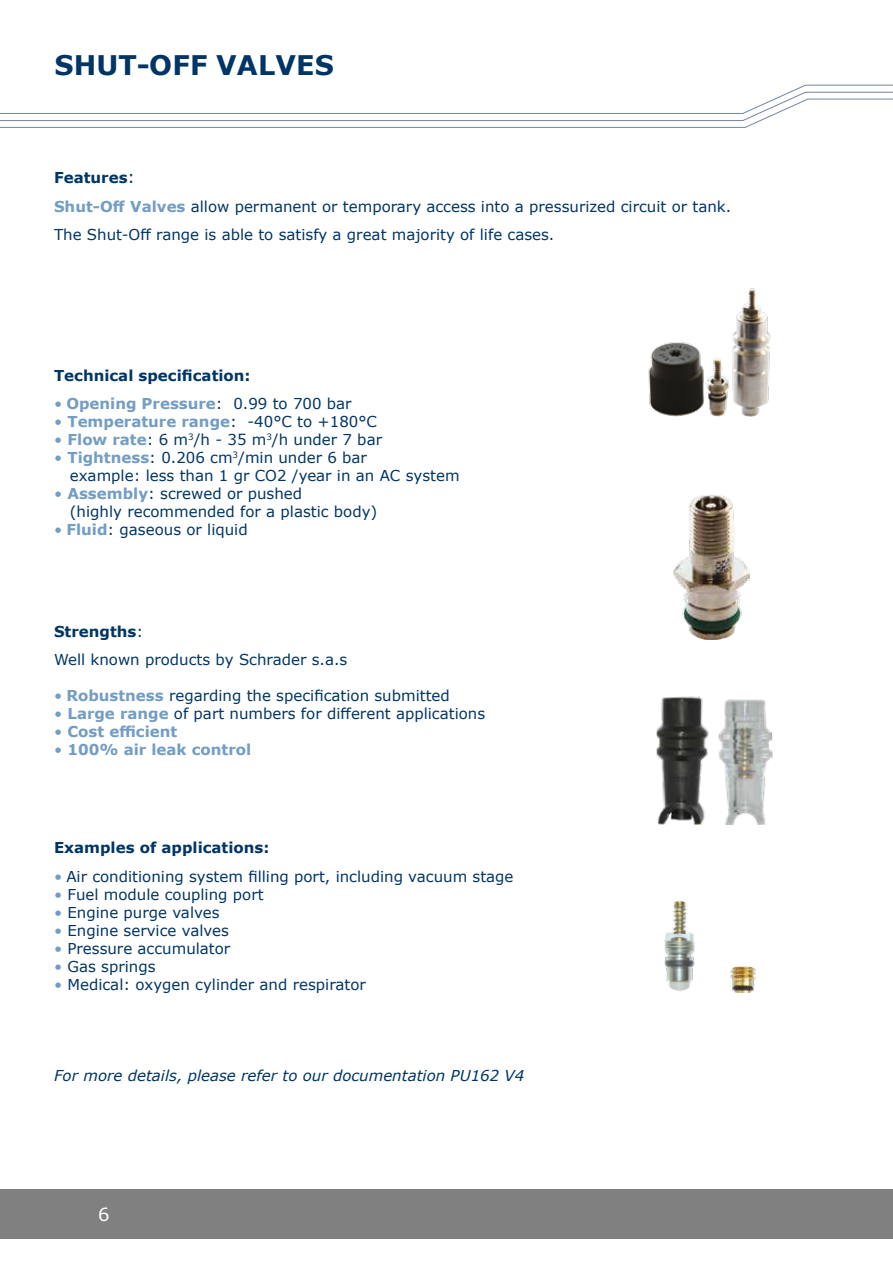
<style>
.page{position:relative;width:893px;height:1263px;background:#fff}
.page>*{position:absolute;margin:0;border:0;box-sizing:border-box;transform-origin:0 0}
.t1{font:700 27px "Verdana";letter-spacing:.005em;color:#003565}
.t2{font:18px "Verdana";color:#fff}
.t3{font:15px/28.8px "Verdana";color:#003565}
.t4{font:700 15px "Verdana";color:#739dc3}
.t5{font:italic 15px "Verdana";color:#003565}
.t6{font:700 15px "Verdana";color:#003565}
.s1{font-weight:700}
.s2{font-size:16.5px}
.s3{font-weight:700;color:#739dc3}
.s4{font-weight:400}
.s5{font-weight:400;color:#003565}
.s6{color:#739dc3}
</style>
<div class="page">
<svg style="left:0;top:85px;width:893px;height:43px"></svg>
<div style="left:0;top:1189px;width:893px;height:49px;background:#808080"></div>
<img style="left:664px;top:900px;width:31px;height:91px;border-radius:16px">
<div style="left:663px;top:900px;width:33px;height:92px;border:1px solid #fff;border-radius:16px"></div>
<img style="left:656px;top:697px;width:117px;height:127px">
<div style="left:625px;top:695px;width:177px;height:131px;border:1px solid #fff;border-radius:18px"></div>
<img style="left:673px;top:495px;width:76px;height:144px">
<img style="left:730px;top:966px;width:26px;height:27px">
<img style="left:648px;top:288px;width:123px;height:129px">
<div style="left:625px;top:270px;width:177px;height:151px;border:1px solid #fff;border-radius:18px"></div>
<h1 class="t1" style="left:54px;top:46px;width:281px">SHUT-OFF VALVES</h1>
<p class="t3" style="left:54px;top:163px;width:679px"><span class="s1">Features</span><span class="s2">:<br></span><span class="s3">Shut-Off Valves</span> allow permanent or temporary access into a pressurized circuit or tank.<br>The Shut-Off range is able to satisfy a great majority of life cases.</p>
<p class="t6" style="left:54px;top:364px;width:198px">Technical specification:</p>
<p class="t4" style="left:54px;top:393px;width:299px"><span class="s4">•</span> Opening Pressure<span class="s5">: 0.99 to 700 bar</span></p>
<p class="t4" style="left:54px;top:411px;width:325px"><span class="s4">•</span> Temperature range<span class="s5">: -40°C to +180°C</span></p>
<p class="t3" style="left:54px;top:425px;width:330px"><span class="s6">•</span> <span class="s3">Flow rate</span>: 6 m<sup>3</sup>/h - 35 m<sup>3</sup>/h under 7 bar</p>
<p class="t3" style="left:70px;top:449px;width:391px;line-height:18px;text-indent:-16px"><span class="s6">•</span> <span class="s3">Tightness</span>: 0.206 cm<sup>3</sup>/min under 6 bar<br>example: less than 1 gr CO2 /year in an AC system</p>
<p class="t3" style="left:70px;top:485px;width:309px;line-height:18px;text-indent:-16px"><span class="s6">•</span> <span class="s3">Assembly</span>: screwed or pushed<br>(highly recommended for a plastic body)</p>
<p class="t3" style="left:54px;top:515px;width:195px"><span class="s6">•</span> <span class="s3">Fluid</span>: gaseous or liquid</p>
<p class="t3" style="left:54px;top:616px;width:295px"><span class="s1">Strengths</span>:<br>Well known products by Schrader s.a.s</p>
<p class="t3" style="left:54px;top:681px;width:397px"><span class="s6">•</span> <span class="s3">Robustness</span> regarding the specification submitted</p>
<p class="t3" style="left:54px;top:699px;width:433px"><span class="s6">•</span> <span class="s3">Large range</span> of part numbers for different applications</p>
<p class="t4" style="left:54px;top:721px;width:125px"><span class="s4">•</span> Cost efficient</p>
<p class="t4" style="left:54px;top:739px;width:199px"><span class="s4">•</span> 100% air leak control</p>
<p class="t6" style="left:54px;top:837px;width:217px">Examples of applications:</p>
<p class="t3" style="left:54px;top:861px;width:461px"><span class="s6">•</span> Air conditioning system filling port, including vacuum stage</p>
<p class="t3" style="left:54px;top:879px;width:211px"><span class="s6">•</span> Fuel module coupling port</p>
<p class="t3" style="left:54px;top:897px;width:167px"><span class="s6">•</span> Engine purge valves</p>
<p class="t3" style="left:54px;top:915px;width:176px"><span class="s6">•</span> Engine service valves</p>
<p class="t3" style="left:54px;top:933px;width:178px"><span class="s6">•</span> Pressure accumulator</p>
<p class="t3" style="left:54px;top:951px;width:103px"><span class="s6">•</span> Gas springs</p>
<p class="t3" style="left:54px;top:969px;width:313px"><span class="s6">•</span> Medical: oxygen cylinder and respirator</p>
<p class="t5" style="left:54px;top:1065px;width:472px">For more details, please refer to our documentation PU162 V4</p>
<p class="t2" style="left:98px;top:1202px;width:13px">6</p>
</div>
